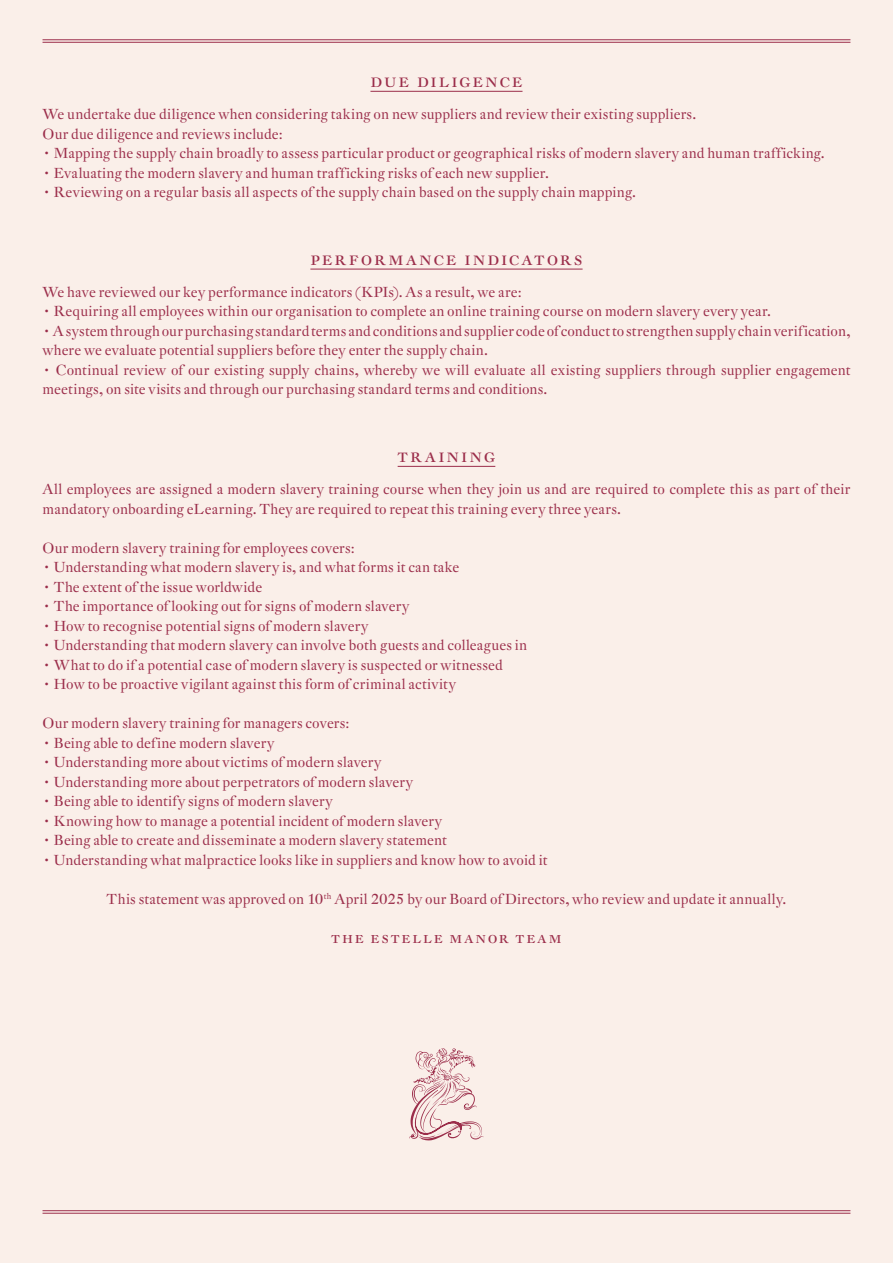
<style>
.page{position:relative;width:893px;height:1263px;background:#faefe9}
.page>*{position:absolute;margin:0;border:0;box-sizing:border-box;transform-origin:0 0}
.t1{font:19.5px "DTL Fleischmann D Caps";letter-spacing:.105em;color:#9b2d4a}
.t2{font:16.5px "DTL Fleischmann D Caps";letter-spacing:.115em;color:#9b2d4a}
.t3{font:14.25px/19.5px "DTL Fleischmann D";letter-spacing:.01em;color:#9b2d4a}
</style>
<div class="page">
<hr style="left:43px;top:1210px;width:807px;height:1px;background:#9b2d4a">
<hr style="left:43px;top:1213px;width:807px;height:1px;background:#9b2d4a">
<hr style="left:43px;top:40px;width:807px;height:1px;background:#9b2d4a">
<hr style="left:43px;top:42px;width:807px;height:1px;background:#9b2d4a">
<hr style="left:370px;top:91px;width:152px;height:1px;background:#9b2d4a">
<hr style="left:310px;top:269px;width:273px;height:1px;background:#9b2d4a">
<hr style="left:398px;top:466px;width:97px;height:1px;background:#9b2d4a">
<svg style="left:409px;top:1048px;width:75px;height:93px"></svg>
<h1 class="t1" style="left:370px;top:68px;width:154px">due diligence</h1>
<p class="t3" style="left:43px;top:104px;width:655px">We undertake due diligence when considering taking on new suppliers and review their existing suppliers.<br>Our due diligence and reviews include:</p>
<p class="t3" style="left:43px;top:143px;width:784px">• Mapping the supply chain broadly to assess particular product or geographical risks of modern slavery and human trafficking.</p>
<p class="t3" style="left:43px;top:163px;width:508px">• Evaluating the modern slavery and human trafficking risks of each new supplier.</p>
<p class="t3" style="left:43px;top:182px;width:595px">• Reviewing on a regular basis all aspects of the supply chain based on the supply chain mapping.</p>
<h1 class="t1" style="left:310px;top:246px;width:274px">performance indicators</h1>
<p class="t3" style="left:43px;top:282px;width:481px">We have reviewed our key performance indicators (KPIs). As a result, we are:</p>
<p class="t3" style="left:43px;top:302px;width:730px">• Requiring all employees within our organisation to complete an online training course on modern slavery every year.</p>
<p class="t3" style="left:43px;top:321px;width:809px">• A system through our purchasing standard terms and conditions and supplier code of conduct to strengthen supply chain verification, where we evaluate potential suppliers before they enter the supply chain.</p>
<p class="t3" style="left:43px;top:360px;width:809px">• Continual review of our existing supply chains, whereby we will evaluate all existing suppliers through supplier engagement meetings, on site visits and through our purchasing standard terms and conditions.</p>
<h1 class="t1" style="left:398px;top:443px;width:99px">training</h1>
<p class="t3" style="left:43px;top:479px;width:809px">All employees are assigned a modern slavery training course when they join us and are required to complete this as part of their mandatory onboarding eLearning. They are required to repeat this training every three years.</p>
<p class="t3" style="left:43px;top:538px;width:314px">Our modern slavery training for employees covers:</p>
<p class="t3" style="left:43px;top:557px;width:418px">• Understanding what modern slavery is, and what forms it can take</p>
<p class="t3" style="left:43px;top:577px;width:221px">• The extent of the issue worldwide</p>
<p class="t3" style="left:43px;top:596px;width:368px">• The importance of looking out for signs of modern slavery</p>
<p class="t3" style="left:43px;top:616px;width:327px">• How to recognise potential signs of modern slavery</p>
<p class="t3" style="left:43px;top:635px;width:486px">• Understanding that modern slavery can involve both guests and colleagues in</p>
<p class="t3" style="left:43px;top:655px;width:462px">• What to do if a potential case of modern slavery is suspected or witnessed</p>
<p class="t3" style="left:43px;top:674px;width:415px">• How to be proactive vigilant against this form of criminal activity</p>
<p class="t3" style="left:43px;top:713px;width:308px">Our modern slavery training for managers covers:</p>
<p class="t3" style="left:43px;top:733px;width:233px">• Being able to define modern slavery</p>
<p class="t3" style="left:43px;top:752px;width:340px">• Understanding more about victims of modern slavery</p>
<p class="t3" style="left:43px;top:772px;width:372px">• Understanding more about perpetrators of modern slavery</p>
<p class="t3" style="left:43px;top:791px;width:292px">• Being able to identify signs of modern slavery</p>
<p class="t3" style="left:43px;top:811px;width:401px">• Knowing how to manage a potential incident of modern slavery</p>
<p class="t3" style="left:43px;top:830px;width:406px">• Being able to create and disseminate a modern slavery statement</p>
<p class="t3" style="left:43px;top:850px;width:506px">• Understanding what malpractice looks like in suppliers and know how to avoid it</p>
<p class="t3" style="left:107px;top:889px;width:681px">This statement was approved on 10<sup>th</sup> April 2025 by our Board of Directors, who review and update it annually.</p>
<p class="t2" style="left:331px;top:927px;width:232px">the estelle manor team</p>
</div>
